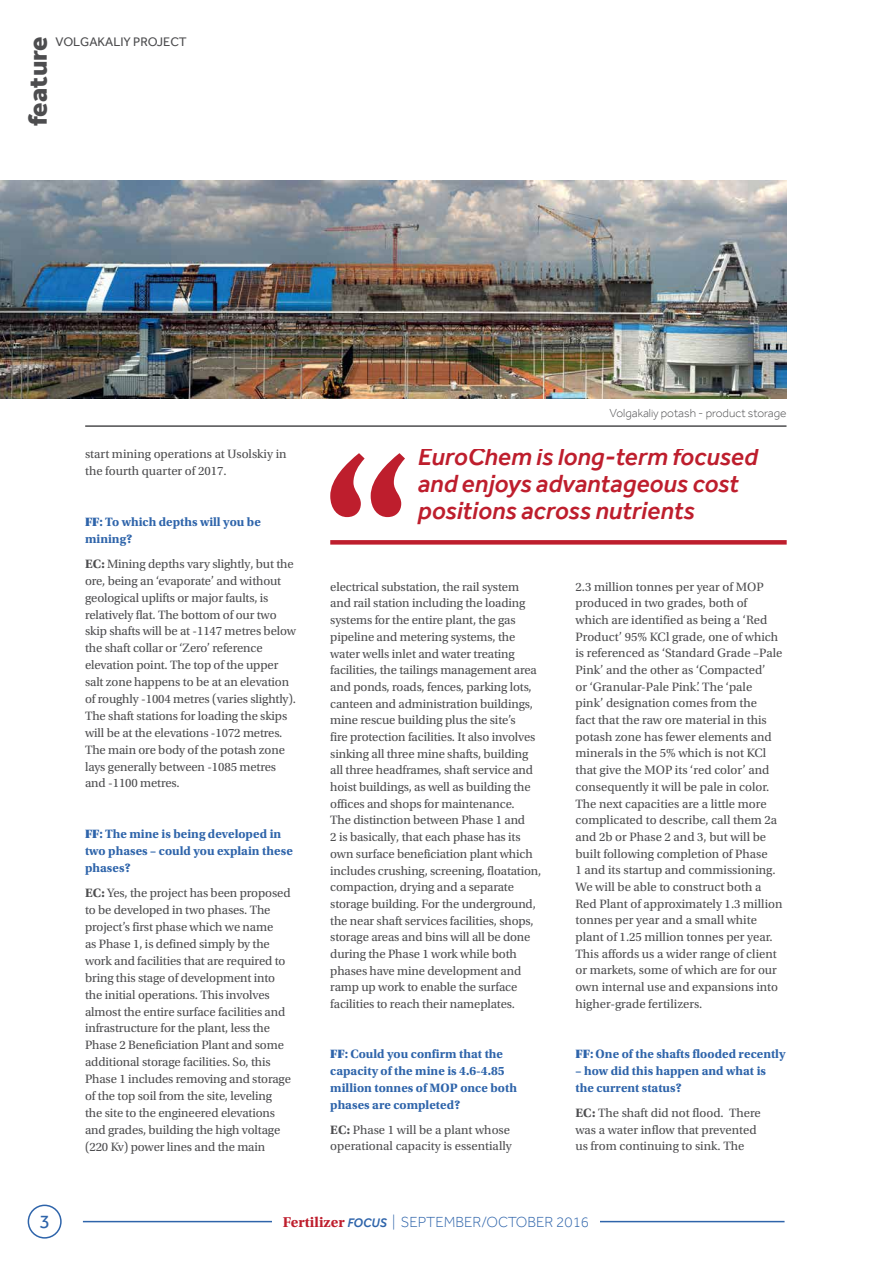
<style>
.page{position:relative;width:893px;height:1263px;background:#fff}
.page>*{position:absolute;margin:0;border:0;box-sizing:border-box;transform-origin:0 0}
.t1{font:800 27px "Effra";color:#4d4d4f}
.t2{font:italic 500 25.5px/27px "Effra";color:#be1e2d}
.t3{font:19.5px "Effra";color:#2e64aa}
.t4{font:300 15px "Effra";color:#2e64aa}
.t5{font:12.75px/16.6px "Utopia Std";letter-spacing:-.01em;color:#4d4d4f}
.t6{font:700 12.75px/16.6px "Utopia Std";color:#2e64aa}
.t7{font:12.75px "Effra";color:#4d4d4f}
.t8{font:300 12px "Effra";color:#4d4d4f}
.s1{font-family:"Utopia Std Black Headline";font-weight:400}
.s2{font-weight:700}
.s3{font-family:"Utopia Std";font-weight:700;color:#be1e2d}
.s4{font-weight:500;font-style:italic;font-size:12.75px}
</style>
<div class="page">
<div style="left:28px;top:1204px;width:34px;height:34px;border:2px solid #2e64aa;border-radius:50%"></div>
<hr style="left:83px;top:1221px;width:701px;height:1px;background:#2e64aa">
<div style="left:272px;top:1207px;width:328px;height:26px;background:#fff"></div>
<div style="left:330px;top:540px;width:457px;height:5px;background:#be1e2d"></div>
<svg style="left:330px;top:453px;width:75px;height:64px"></svg>
<img style="left:0;top:181px;width:787px;height:218px">
<hr style="left:85px;top:425px;width:701px;height:2px;background:#4d4d4f">
<h1 class="t1" style="left:21px;top:126px;width:92px;rotate:-90deg">feature</h1>
<p class="t7" style="left:56px;top:35px;width:133px">VOLGAKALIY PROJECT</p>
<p class="t5" style="left:85px;top:446px;width:203px">start mining operations at Usolskiy in the fourth quarter of 2017.</p>
<p class="t6" style="left:85px;top:513px;width:177px"><span class="s1">FF:</span> To which depths will you be mining?</p>
<p class="t5" style="left:85px;top:555px;width:213px"><span class="s2">EC:</span> Mining depths vary slightly, but the ore, being an ‘evaporate’ and without geological uplifts or major faults, is relatively flat. The bottom of our two skip shafts will be at -1147 metres below the shaft collar or ‘Zero’ reference elevation point. The top of the upper salt zone happens to be at an elevation of roughly -1004 metres (varies slightly).<br>The shaft stations for loading the skips will be at the elevations -1072 metres.<br>The main ore body of the potash zone lays generally between -1085 metres and -1100 metres.</p>
<p class="t6" style="left:85px;top:826px;width:209px"><span class="s1">FF:</span> The mine is being developed in two phases – could you explain these phases?</p>
<p class="t5" style="left:85px;top:885px;width:207px"><span class="s2">EC:</span> Yes, the project has been proposed to be developed in two phases. The project’s first phase which we name<br>as Phase 1, is defined simply by the work and facilities that are required to bring this stage of development into the initial operations. This involves almost the entire surface facilities and infrastructure for the plant, less the Phase 2 Beneficiation Plant and some additional storage facilities. So, this Phase 1 includes removing and storage of the top soil from the site, leveling the site to the engineered elevations and grades, building the high voltage (220 Kv) power lines and the main</p>
<p class="t8" style="left:610px;top:406px;width:178px">Volgakaliy potash - product storage</p>
<h2 class="t2" style="left:418px;top:442px;width:342px">EuroChem is long-term focused and enjoys advantageous cost positions across nutrients</h2>
<p class="t5" style="left:330px;top:578px;width:213px">electrical substation, the rail system and rail station including the loading systems for the entire plant, the gas pipeline and metering systems, the water wells inlet and water treating facilities, the tailings management area and ponds, roads, fences, parking lots, canteen and administration buildings, mine rescue building plus the site’s<br>fire protection facilities. It also involves sinking all three mine shafts, building all three headframes, shaft service and hoist buildings, as well as building the offices and shops for maintenance.<br>The distinction between Phase 1 and<br>2 is basically, that each phase has its own surface beneficiation plant which includes crushing, screening, floatation, compaction, drying and a separate storage building. For the underground, the near shaft services facilities, shops, storage areas and bins will all be done during the Phase 1 work while both phases have mine development and ramp up work to enable the surface facilities to reach their nameplates.</p>
<p class="t6" style="left:330px;top:1046px;width:188px"><span class="s1">FF:</span> Could you confirm that the capacity of the mine is 4.6-4.85 million tonnes of MOP once both phases are completed?</p>
<p class="t5" style="left:330px;top:1121px;width:183px"><span class="s2">EC:</span> Phase 1 will be a plant whose operational capacity is essentially</p>
<p class="t5" style="left:575px;top:578px;width:209px">2.3 million tonnes per year of MOP produced in two grades, both of which are identified as being a ‘Red Product’ 95% KCl grade, one of which is referenced as ‘Standard Grade –Pale Pink’ and the other as ‘Compacted’<br>or ‘Granular-Pale Pink’. The ‘pale pink’ designation comes from the<br>fact that the raw ore material in this potash zone has fewer elements and minerals in the 5% which is not KCl that give the MOP its ‘red color’ and consequently it will be pale in color.<br>The next capacities are a little more complicated to describe, call them 2a and 2b or Phase 2 and 3, but will be built following completion of Phase<br>1 and its startup and commissioning.<br>We will be able to construct both a Red Plant of approximately 1.3 million tonnes per year and a small white plant of 1.25 million tonnes per year.<br>This affords us a wider range of client or markets, some of which are for our own internal use and expansions into higher-grade fertilizers.</p>
<p class="t6" style="left:575px;top:1046px;width:211px"><span class="s1">FF:</span> One of the shafts flooded recently</p>
<p class="t6" style="left:575px;top:1062px;width:192px">– how did this happen and what is the current status?</p>
<p class="t5" style="left:575px;top:1104px;width:187px"><span class="s2">EC:</span> The shaft did not flood. There was a water inflow that prevented us from continuing to sink. The</p>
<h3 class="t3" style="left:39px;top:1210px;width:12px">3</h3>
<p class="t4" style="left:283px;top:1213px;width:308px"><span class="s3">Fertilizer</span> <span class="s4">FOCUS</span> | SEPTEMBER/OCTOBER 2016</p>
</div>
